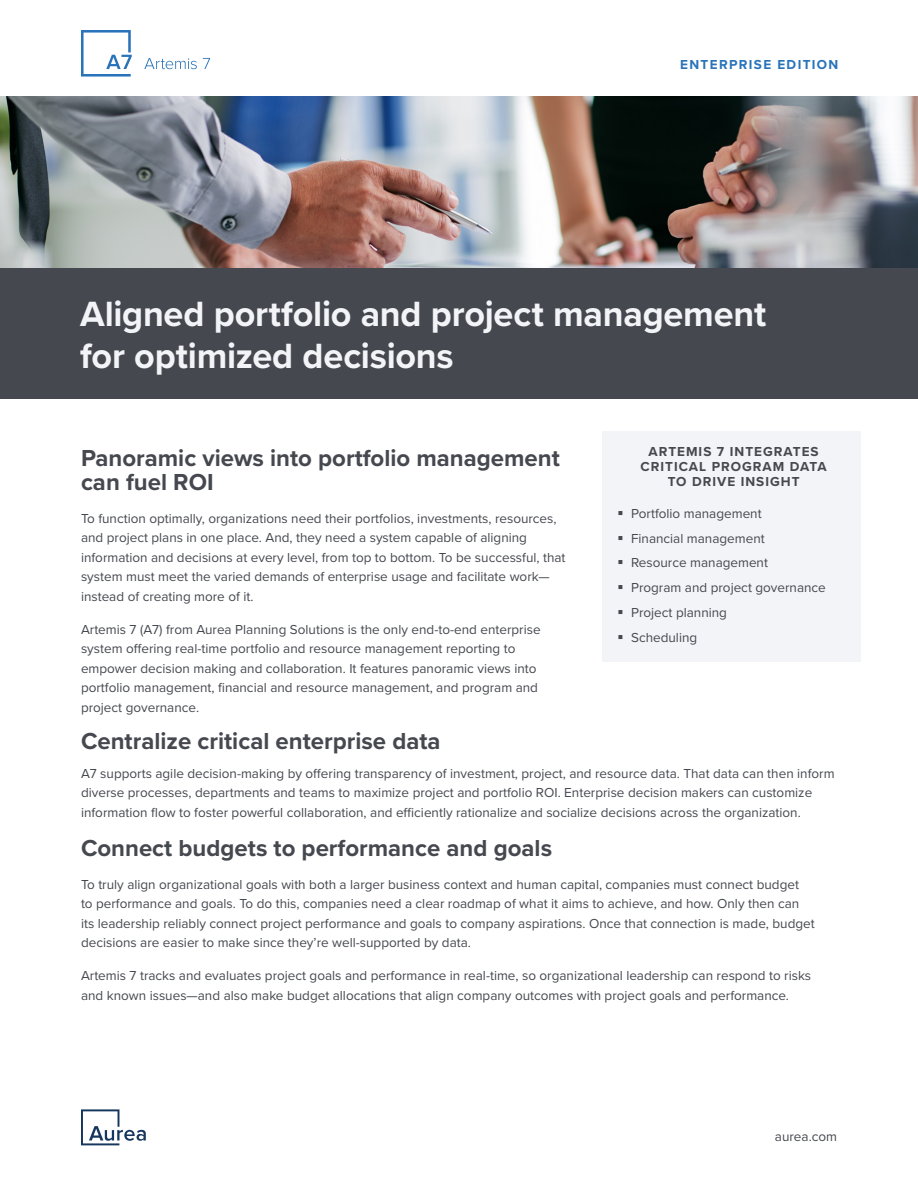
<style>
.page{position:relative;width:918px;height:1188px;background:#fff}
.page>*{position:absolute;margin:0;border:0;box-sizing:border-box;transform-origin:0 0}
.paper_title{font:700 36.3px "Proxima Nova";letter-spacing:-.005em;color:#f3f4f7}
.body_copy{font:700 24px/24px "Proxima Nova";color:#45484f}
.body_copy-2{font:13.5px/19.5px "Proxima Nova";color:#45484f}
.body_copy-3{font:700 13.5px/15px "Proxima Nova";letter-spacing:.075em;color:#45484f;text-align:center}
.body_copy-4{font:700 13.5px "Proxima Nova";letter-spacing:.1em;color:#2873ba}
</style>
<div class="page">
<img style="left:0;top:97px;width:918px;height:171px">
<div style="left:603px;top:431px;width:258px;height:231px;background:#f3f4f7"></div>
<svg style="left:81px;top:1109px;width:65px;height:36px"></svg>
<div style="left:0;top:268px;width:918px;height:131px;background:#45484f"></div>
<svg style="left:81px;top:30px;width:51px;height:47px"></svg>
<svg style="left:144px;top:58px;width:53px;height:11px"></svg>
<svg style="left:203px;top:58px;width:7px;height:11px"></svg>
<p class="body_copy-4" style="left:680px;top:54px;width:160px">ENTERPRISE EDITION</p>
<p class="paper_title" style="left:80px;top:287px;width:688px">Aligned portfolio and project management</p>
<p class="paper_title" style="left:80px;top:329px;width:375px">for optimized decisions</p>
<p class="body_copy-3" style="left:640px;top:444px;width:188px">ARTEMIS 7 INTEGRATES<br>CRITICAL PROGRAM DATA<br>TO DRIVE INSIGHT</p>
<p class="body_copy-2" style="left:618px;top:503px;width:146px">▪ Portfolio management</p>
<p class="body_copy-2" style="left:618px;top:528px;width:149px">▪ Financial management</p>
<p class="body_copy-2" style="left:618px;top:553px;width:152px">▪ Resource management</p>
<p class="body_copy-2" style="left:618px;top:577px;width:210px">▪ Program and project governance</p>
<p class="body_copy-2" style="left:618px;top:602px;width:111px">▪ Project planning</p>
<p class="body_copy-2" style="left:618px;top:627px;width:81px">▪ Scheduling</p>
<p class="body_copy" style="left:81px;top:445px;width:480px">Panoramic views into portfolio management can fuel ROI</p>
<p class="body_copy-2" style="left:81px;top:508px;width:486px">To function optimally, organizations need their portfolios, investments, resources, and project plans in one place. And, they need a system capable of aligning information and decisions at every level, from top to bottom. To be successful, that system must meet the varied demands of enterprise usage and facilitate work— instead of creating more of it.</p>
<p class="body_copy-2" style="left:81px;top:619px;width:461px">Artemis 7 (A7) from Aurea Planning Solutions is the only end-to-end enterprise system offering real-time portfolio and resource management reporting to empower decision making and collaboration. It features panoramic views into portfolio management, financial and resource management, and program and project governance.</p>
<p class="body_copy" style="left:81px;top:729px;width:361px">Centralize critical enterprise data</p>
<p class="body_copy-2" style="left:81px;top:763px;width:755px">A7 supports agile decision-making by offering transparency of investment, project, and resource data. That data can then inform diverse processes, departments and teams to maximize project and portfolio ROI. Enterprise decision makers can customize information flow to foster powerful collaboration, and efficiently rationalize and socialize decisions across the organization.</p>
<p class="body_copy" style="left:81px;top:835px;width:473px">Connect budgets to performance and goals</p>
<p class="body_copy-2" style="left:81px;top:874px;width:735px">To truly align organizational goals with both a larger business context and human capital, companies must connect budget<br>to performance and goals. To do this, companies need a clear roadmap of what it aims to achieve, and how. Only then can its leadership reliably connect project performance and goals to company aspirations. Once that connection is made, budget decisions are easier to make since they’re well-supported by data.</p>
<p class="body_copy-2" style="left:81px;top:966px;width:732px">Artemis 7 tracks and evaluates project goals and performance in real-time, so organizational leadership can respond to risks and known issues—and also make budget allocations that align company outcomes with project goals and performance.</p>
<p class="body_copy-2" style="left:775px;top:1127px;width:64px">aurea.com</p>
</div>
